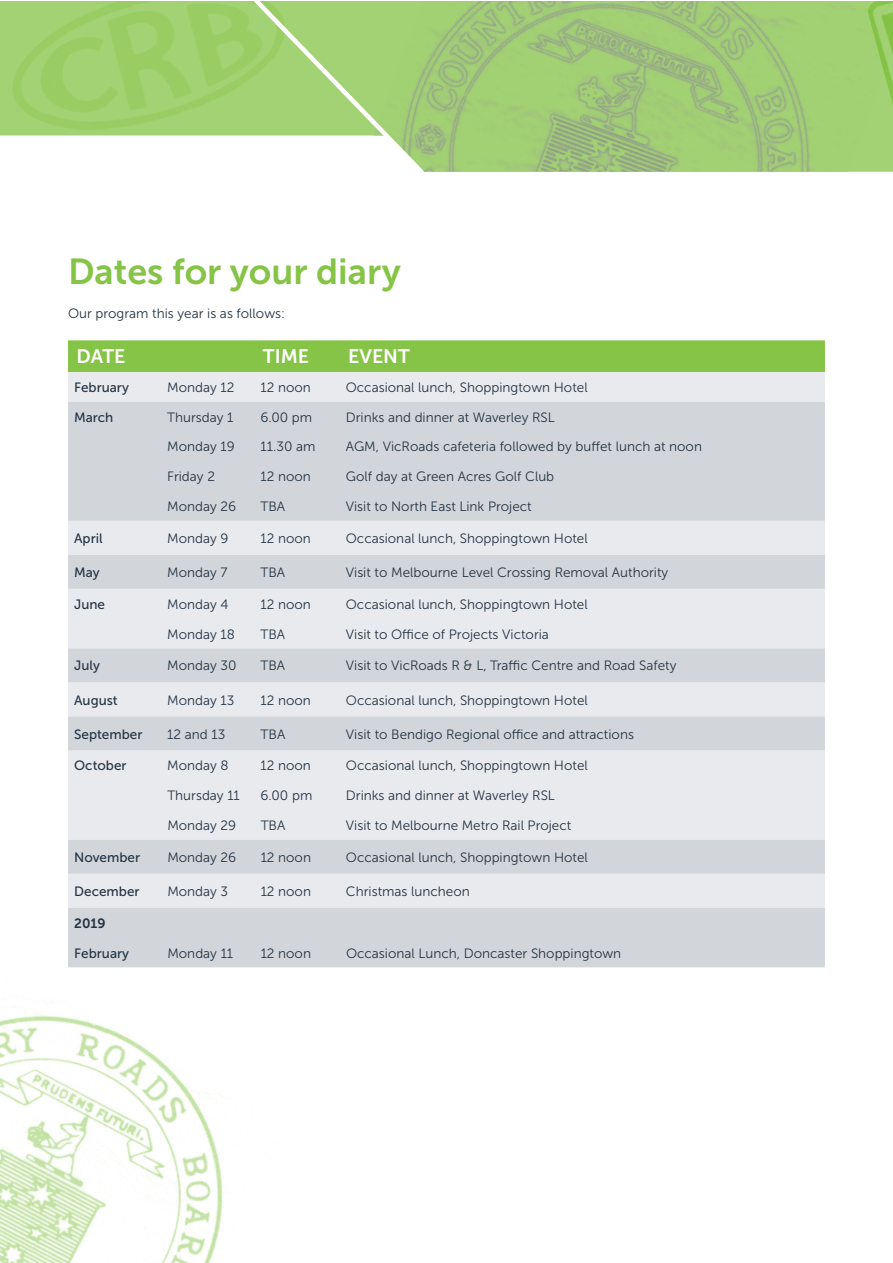
<style>
.page{position:relative;width:893px;height:1263px;background:#fff}
.page>*{position:absolute;margin:0;border:0;box-sizing:border-box;transform-origin:0 0}
.t1{font:36px "Museo Sans 700";color:#85c446}
.t2{font:19.5px "Museo Sans 700";color:#fff}
.t3{font:13.5px "Museo Sans 300";color:#243444}
.t4{font:13.5px "Museo Sans 500";color:#243444}
.t5{font:13.5px "Museo Sans 700";color:#243444}
</style>
<div class="page">
<svg style="left:0;top:1px;width:229px;height:135px;background:#9fd06e"></svg>
<img style="left:428px;top:1px;width:464px;height:171px">
<svg style="left:229px;top:1px;width:199px;height:171px"></svg>
<img style="left:0;top:967px;width:294px;height:296px">
<div style="left:68px;top:340px;width:757px;height:32px;background:#85c446"></div>
<div style="left:68px;top:372px;width:757px;height:30px;background:#e9eaed"></div>
<svg style="left:68px;top:402px;width:757px;height:565px;background:#dcdee2"></svg>
<h1 class="t1" style="left:68px;top:251px;width:334px">Dates for your diary</h1>
<p class="t3" style="left:68px;top:306px;width:219px">Our program this year is as follows:</p>
<h2 class="t2" style="left:77px;top:346px;width:50px">DATE</h2>
<h2 class="t2" style="left:263px;top:346px;width:48px">TIME</h2>
<h2 class="t2" style="left:348px;top:346px;width:63px">EVENT</h2>
<p class="t4" style="left:74px;top:380px;width:56px">February</p>
<p class="t3" style="left:167px;top:380px;width:69px">Monday 12</p>
<p class="t3" style="left:260px;top:380px;width:52px">12 noon</p>
<p class="t3" style="left:346px;top:380px;width:243px">Occasional lunch, Shoppingtown Hotel</p>
<p class="t4" style="left:74px;top:410px;width:41px">March</p>
<p class="t3" style="left:167px;top:410px;width:68px">Thursday 1</p>
<p class="t3" style="left:260px;top:410px;width:53px">6.00 pm</p>
<p class="t3" style="left:346px;top:410px;width:211px">Drinks and dinner at Waverley RSL</p>
<p class="t3" style="left:167px;top:440px;width:69px">Monday 19</p>
<p class="t3" style="left:260px;top:440px;width:56px">11.30 am</p>
<p class="t3" style="left:346px;top:440px;width:358px">AGM, VicRoads cafeteria followed by buffet lunch at noon</p>
<p class="t3" style="left:167px;top:469px;width:49px">Friday 2</p>
<p class="t3" style="left:260px;top:469px;width:52px">12 noon</p>
<p class="t3" style="left:346px;top:469px;width:210px">Golf day at Green Acres Golf Club</p>
<p class="t3" style="left:167px;top:499px;width:70px">Monday 26</p>
<p class="t3" style="left:261px;top:499px;width:26px">TBA</p>
<p class="t3" style="left:346px;top:499px;width:187px">Visit to North East Link Project</p>
<p class="t4" style="left:74px;top:531px;width:30px">April</p>
<p class="t3" style="left:167px;top:531px;width:63px">Monday 9</p>
<p class="t3" style="left:261px;top:531px;width:52px">12 noon</p>
<p class="t3" style="left:346px;top:531px;width:243px">Occasional lunch, Shoppingtown Hotel</p>
<p class="t4" style="left:74px;top:565px;width:27px">May</p>
<p class="t3" style="left:167px;top:565px;width:62px">Monday 7</p>
<p class="t3" style="left:261px;top:565px;width:26px">TBA</p>
<p class="t3" style="left:346px;top:565px;width:324px">Visit to Melbourne Level Crossing Removal Authority</p>
<p class="t4" style="left:74px;top:597px;width:32px">June</p>
<p class="t3" style="left:167px;top:597px;width:63px">Monday 4</p>
<p class="t3" style="left:261px;top:597px;width:52px">12 noon</p>
<p class="t3" style="left:346px;top:597px;width:243px">Occasional lunch, Shoppingtown Hotel</p>
<p class="t3" style="left:167px;top:627px;width:69px">Monday 18</p>
<p class="t3" style="left:261px;top:627px;width:26px">TBA</p>
<p class="t3" style="left:346px;top:627px;width:205px">Visit to Office of Projects Victoria</p>
<p class="t4" style="left:74px;top:658px;width:27px">July</p>
<p class="t3" style="left:167px;top:658px;width:71px">Monday 30</p>
<p class="t3" style="left:261px;top:658px;width:26px">TBA</p>
<p class="t3" style="left:346px;top:658px;width:332px">Visit to VicRoads R &amp; L, Traffic Centre and Road Safety</p>
<p class="t4" style="left:74px;top:692px;width:45px">August</p>
<p class="t3" style="left:167px;top:693px;width:69px">Monday 13</p>
<p class="t3" style="left:261px;top:693px;width:52px">12 noon</p>
<p class="t3" style="left:346px;top:693px;width:243px">Occasional lunch, Shoppingtown Hotel</p>
<p class="t4" style="left:74px;top:726px;width:70px">September</p>
<p class="t3" style="left:167px;top:727px;width:60px">12 and 13</p>
<p class="t3" style="left:261px;top:727px;width:26px">TBA</p>
<p class="t3" style="left:346px;top:727px;width:290px">Visit to Bendigo Regional office and attractions</p>
<p class="t4" style="left:74px;top:758px;width:54px">October</p>
<p class="t3" style="left:167px;top:758px;width:63px">Monday 8</p>
<p class="t3" style="left:261px;top:758px;width:52px">12 noon</p>
<p class="t3" style="left:346px;top:758px;width:243px">Occasional lunch, Shoppingtown Hotel</p>
<p class="t3" style="left:167px;top:788px;width:74px">Thursday 11</p>
<p class="t3" style="left:261px;top:788px;width:53px">6.00 pm</p>
<p class="t3" style="left:346px;top:788px;width:211px">Drinks and dinner at Waverley RSL</p>
<p class="t3" style="left:167px;top:818px;width:70px">Monday 29</p>
<p class="t3" style="left:261px;top:818px;width:26px">TBA</p>
<p class="t3" style="left:346px;top:818px;width:227px">Visit to Melbourne Metro Rail Project</p>
<p class="t4" style="left:74px;top:850px;width:67px">November</p>
<p class="t3" style="left:167px;top:850px;width:70px">Monday 26</p>
<p class="t3" style="left:261px;top:850px;width:52px">12 noon</p>
<p class="t3" style="left:346px;top:850px;width:243px">Occasional lunch, Shoppingtown Hotel</p>
<p class="t4" style="left:74px;top:884px;width:67px">December</p>
<p class="t3" style="left:167px;top:884px;width:62px">Monday 3</p>
<p class="t3" style="left:261px;top:884px;width:52px">12 noon</p>
<p class="t3" style="left:346px;top:884px;width:125px">Christmas luncheon</p>
<p class="t5" style="left:74px;top:915px;width:33px">2019</p>
<p class="t4" style="left:74px;top:945px;width:56px">February</p>
<p class="t3" style="left:167px;top:946px;width:67px">Monday 11</p>
<p class="t3" style="left:261px;top:946px;width:52px">12 noon</p>
<p class="t3" style="left:346px;top:946px;width:277px">Occasional Lunch, Doncaster Shoppingtown</p>
</div>
